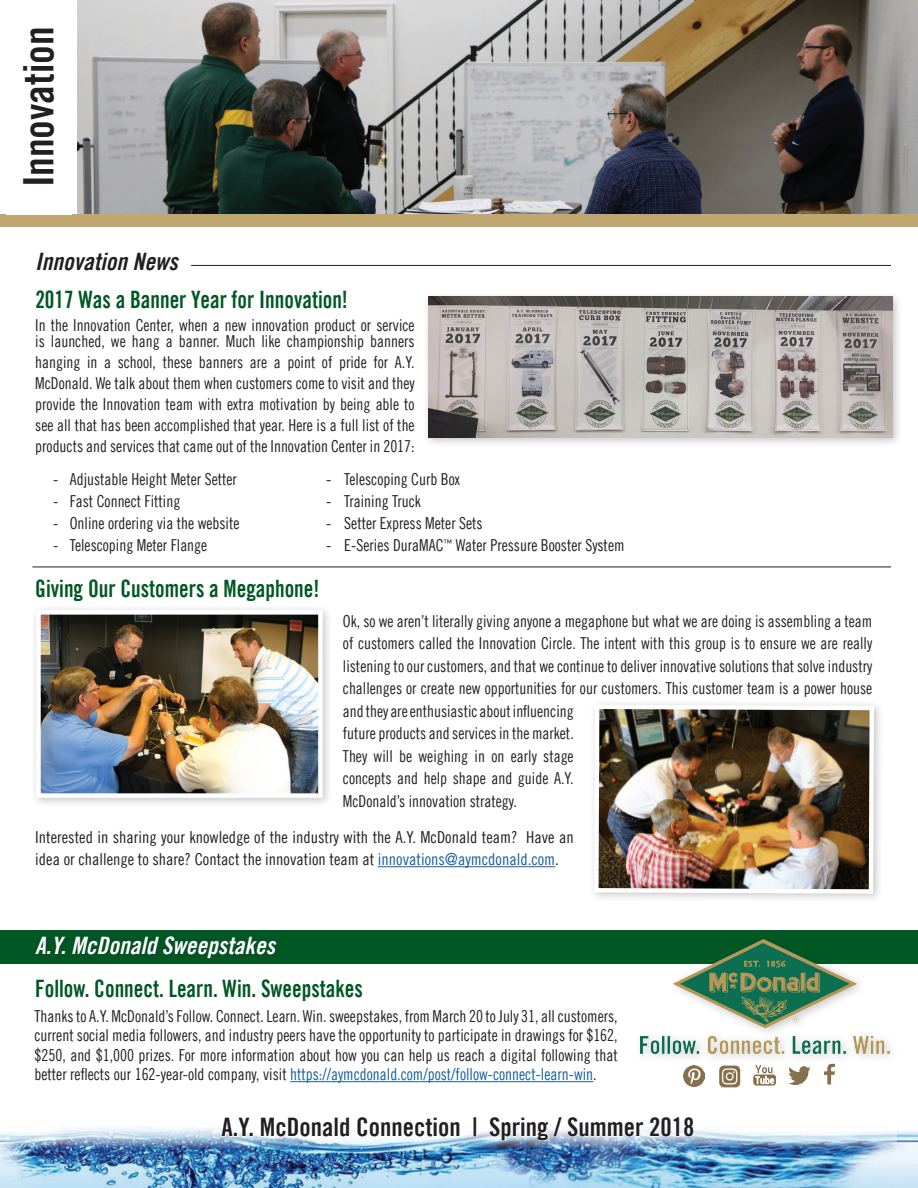
<style>
.page{position:relative;width:918px;height:1188px;background:#fff}
.page>*{position:absolute;margin:0;border:0;box-sizing:border-box;transform-origin:0 0}
.t1{font:42px "Trade Gothic LT Bold Cond Twenty";color:#231f20}
.t2{font:25.5px "Trade Gothic LT Bold Cond Twenty";color:#231f20}
.t3{font:24px "Trade Gothic LT Bold Cond Twenty";color:#005824;scale:.9 1}
.t4{font:24px "Trade Gothic LT Bold Cond Twenty Obl";color:#fff}
.t5{font:24px "Trade Gothic LT Bold Cond Twenty Obl";color:#231f20}
.t6{font:16.5px/22.5px "Trade Gothic LT Cond Eighteen";color:#231f20;scale:.95 1}
.t7{font:16.5px/22.5px "Trade Gothic LT Cond Eighteen";color:#231f20}
.s1{color:#175d9e}
</style>
<div class="page">
<div style="left:0;top:930px;width:918px;height:33px;background:#005824"></div>
<img style="left:78px;top:0;width:840px;height:214px">
<img style="left:0;top:1127px;width:918px;height:61px">
<hr style="left:290px;top:1081px;width:303px;height:1px;background:#175d9e">
<hr style="left:378px;top:866px;width:177px;height:1px;background:#175d9e">
<div style="left:31px;top:931px;width:255px;height:37px;background:#231f20;opacity:.25"></div>
<svg style="left:220px;top:1127px;width:34px;height:10px"></svg>
<svg style="left:260px;top:1127px;width:201px;height:16px"></svg>
<svg style="left:488px;top:1127px;width:207px;height:15px"></svg>
<div style="left:0;top:214px;width:918px;height:13px;background:#c0a770"></div>
<hr style="left:191px;top:265px;width:700px;height:1px;background:#231f20">
<hr style="left:32px;top:567px;width:859px;height:1px;background:#231f20">
<div style="left:422px;top:291px;width:481px;height:157px;background:#231f20;opacity:.25"></div>
<img style="left:428px;top:297px;width:465px;height:141px">
<div style="left:588px;top:699px;width:296px;height:205px;background:#231f20;opacity:.25"></div>
<img style="left:592px;top:702px;width:284px;height:194px">
<div style="left:30px;top:604px;width:303px;height:204px;background:#231f20;opacity:.25"></div>
<img style="left:41px;top:615px;width:277px;height:178px">
<div style="left:36px;top:610px;width:287px;height:188px;border:4px solid #fff"></div>
<div style="left:634px;top:933px;width:267px;height:132px;background:#231f20;opacity:.25"></div>
<img style="left:641px;top:939px;width:249px;height:115px">
<img style="left:750px;top:1061px;width:30px;height:25px">
<img style="left:789px;top:1066px;width:22px;height:18px">
<img style="left:818px;top:1062px;width:23px;height:23px">
<img style="left:717px;top:1064px;width:26px;height:24px">
<img style="left:684px;top:1065px;width:20px;height:21px">
<h1 class="t1" style="left:13px;top:187px;width:162px;rotate:-90deg">Innovation</h1>
<h3 class="t5" style="left:35px;top:247px;width:144px">Innovation News</h3>
<h3 class="t3" style="left:35px;top:284px;width:349px">2017 Was a Banner Year for Innovation!</h3>
<p class="t6" style="left:35px;top:317px;width:401px;line-height:16.5px">In the Innovation Center, when a new innovation product or service is launched, we hang a banner. Much like championship banners</p>
<p class="t6" style="left:35px;top:352px;width:401px;line-height:21px;text-align:justify">hanging in a school, these banners are a point of pride for A.Y.<br>McDonald. We talk about them when customers come to visit and they provide the Innovation team with extra motivation by being able to see all that has been accomplished that year. Here is a full list of the products and services that came out of the Innovation Center in 2017:</p>
<p class="t6" style="left:53px;top:468px;width:195px">- Adjustable Height Meter Setter</p>
<p class="t6" style="left:326px;top:468px;width:142px">- Telescoping Curb Box</p>
<p class="t6" style="left:53px;top:490px;width:135px">- Fast Connect Fitting</p>
<p class="t6" style="left:326px;top:490px;width:101px">- Training Truck</p>
<p class="t6" style="left:53px;top:512px;width:198px">- Online ordering via the website</p>
<p class="t6" style="left:326px;top:512px;width:166px">- Setter Express Meter Sets</p>
<p class="t6" style="left:53px;top:533px;width:164px">- Telescoping Meter Flange</p>
<p class="t6" style="left:326px;top:533px;width:315px">- E-Series DuraMAC<sup>™</sup> Water Pressure Booster System</p>
<h3 class="t3" style="left:35px;top:574px;width:317px">Giving Our Customers a Megaphone!</h3>
<p class="t6" style="left:343px;top:609px;width:559px">Ok, so we aren’t literally giving anyone a megaphone but what we are doing is assembling a team of customers called the Innovation Circle. The intent with this group is to ensure we are really listening to our customers, and that we continue to deliver innovative solutions that solve industry challenges or create new opportunities for our customers. This customer team is a power house and they are enthusiastic about influencing<br>future products and services in the market.<br>They will be weighing in on early stage<br>concepts and help shape and guide A.Y.<br>McDonald’s innovation strategy.</p>
<p class="t7" style="left:35px;top:825px;width:540px">Interested in sharing your knowledge of the industry with the A.Y. McDonald team? Have an idea or challenge to share? Contact the innovation team at <span class="s1">innovations@aymcdonald.com</span>.</p>
<h3 class="t4" style="left:35px;top:931px;width:241px">A.Y. McDonald Sweepstakes</h3>
<h3 class="t3" style="left:35px;top:974px;width:366px">Follow. Connect. Learn. Win. Sweepstakes</h3>
<p class="t6" style="left:35px;top:1006px;width:615px;line-height:19.5px;text-align:justify">Thanks to A.Y. McDonald’s Follow. Connect. Learn. Win. sweepstakes, from March 20 to July 31, all customers, current social media followers, and industry peers have the opportunity to participate in drawings for $162, $250, and $1,000 prizes. For more information about how you can help us reach a digital following that better reflects our 162-year-old company, visit <span class="s1">https://aymcdonald.com/post/follow-connect-learn-win</span>.</p>
<h2 class="t2" style="left:222px;top:1111px;width:474px">A.Y. McDonald Connection | Spring / Summer 2018</h2>
</div>
